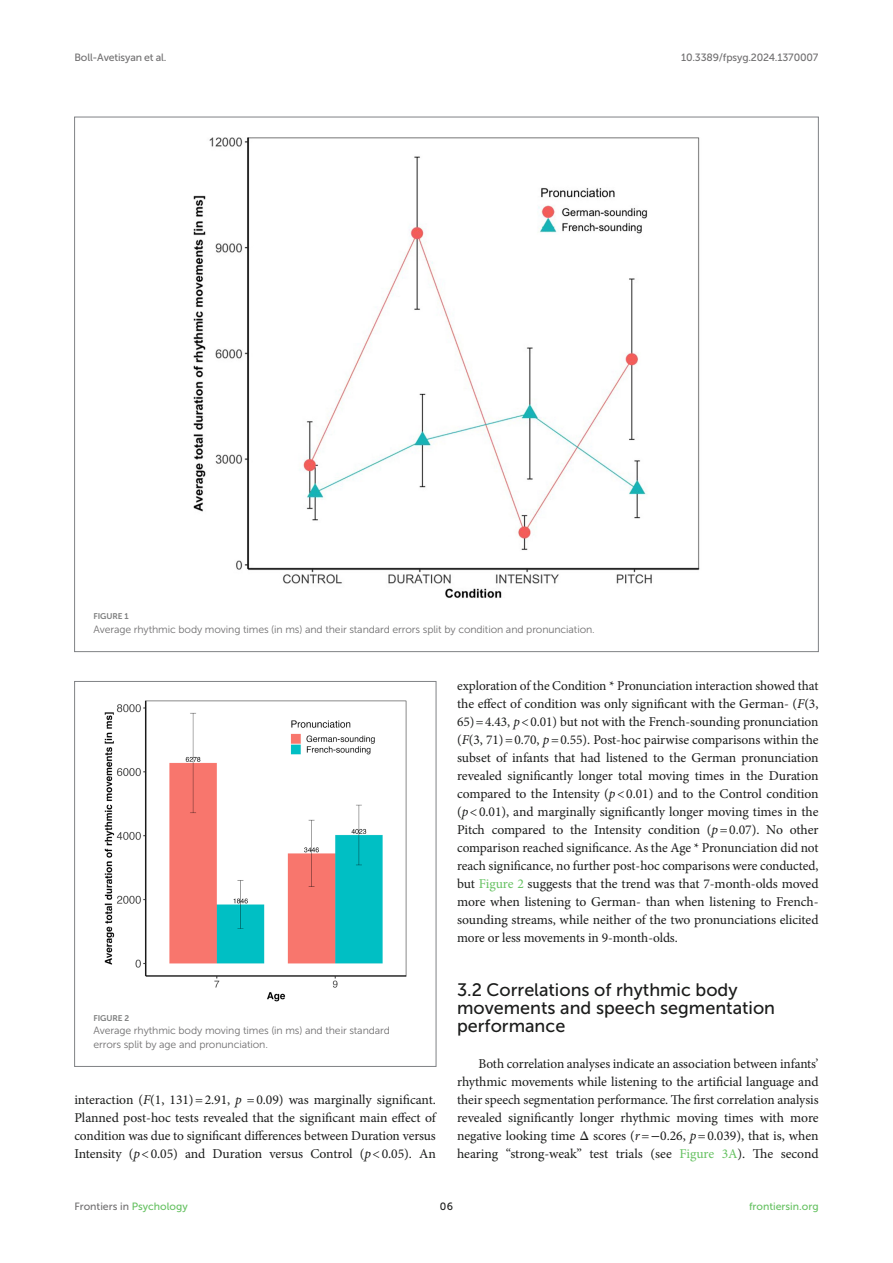
<style>
.page{position:relative;width:893px;height:1263px;background:#fff}
.page>*{position:absolute;margin:0;border:0;box-sizing:border-box;transform-origin:0 0}
.HEAD_2{font:18px/18px "Museo Sans 500";color:#1b1c1b}
.TEXT_FLUSH{font:13.5px/18px "Minion Pro";letter-spacing:-.01em;color:#1b1c1b;text-align:justify}
.FIG_LEG{font:10.5px/13.5px "Museo Sans 300";letter-spacing:-.01em;color:#706f70}
.t1{font:10.5px "Museo Sans 500";letter-spacing:-.015em;color:#706f70}
.t2{font:10.5px "Museo Sans 500";color:#65c161}
.t3{font:10.5px "Museo Sans 500";color:#1b1c1b}
.FIG_HD{font:8.25px "Museo Sans 700";letter-spacing:-.01em;color:#7e7f7f}
.s1{font-style:italic}
.s2{color:#65c161}
.s3{font-family:"STIX General"}
</style>
<div class="page">
<img style="left:193px;top:137px;width:507px;height:461px">
<img style="left:104px;top:700px;width:302px;height:302px">
<div style="left:74px;top:681px;width:362px;height:386px;border:1px solid #808285"></div>
<p class="t1" style="left:74px;top:51px;width:94px">Boll-Avetisyan et al.</p>
<p class="t1" style="left:681px;top:51px;width:139px">10.3389/fpsyg.2024.1370007</p>
<p class="FIG_HD" style="left:94px;top:612px;width:37px">FIGURE 1</p>
<p class="FIG_LEG" style="left:94px;top:622px;width:503px">Average rhythmic body moving times (in ms) and their standard errors split by condition and pronunciation.</p>
<p class="FIG_HD" style="left:94px;top:1013px;width:37px">FIGURE 2</p>
<p class="FIG_LEG" style="left:94px;top:1024px;width:298px">Average rhythmic body moving times (in ms) and their standard errors split by age and pronunciation.</p>
<p class="TEXT_FLUSH" style="left:74px;top:1091px;width:363px">interaction (<span class="s1">F</span>(1, 131)=2.91, <span class="s1">p</span> =0.09) was marginally significant.<br>Planned post-hoc tests revealed that the significant main effect of condition was due to significant differences between Duration versus Intensity (<span class="s1">p</span>&lt;0.05) and Duration versus Control (<span class="s1">p</span>&lt;0.05). An</p>
<p class="TEXT_FLUSH" style="left:457px;top:677px;width:363px">exploration of the Condition * Pronunciation interaction showed that the effect of condition was only significant with the German- (<span class="s1">F</span>(3, 65)=4.43, <span class="s1">p</span>&lt;0.01) but not with the French-sounding pronunciation (<span class="s1">F</span>(3, 71)=0.70, <span class="s1">p</span>=0.55). Post-hoc pairwise comparisons within the subset of infants that had listened to the German pronunciation revealed significantly longer total moving times in the Duration compared to the Intensity (<span class="s1">p</span>&lt;0.01) and to the Control condition (<span class="s1">p</span>&lt;0.01), and marginally significantly longer moving times in the Pitch compared to the Intensity condition (<span class="s1">p</span>=0.07). No other comparison reached significance. As the Age * Pronunciation did not reach significance, no further post-hoc comparisons were conducted, but <span class="s2">Figure 2</span> suggests that the trend was that 7-month-olds moved more when listening to German- than when listening to French&shy;sounding streams, while neither of the two pronunciations elicited more or less movements in 9-month-olds.</p>
<p class="HEAD_2" style="left:457px;top:981px;width:320px">3.2 Correlations of rhythmic body movements and speech segmentation performance</p>
<p class="TEXT_FLUSH" style="left:457px;top:1055px;width:363px;text-indent:21px">Both correlation analyses indicate an association between infants’ rhythmic movements while listening to the artificial language and their speech segmentation performance. The first correlation analysis revealed significantly longer rhythmic moving times with more negative looking time <span class="s3">Δ</span> scores (<span class="s1">r</span>=<span class="s3">−</span>0.26, <span class="s1">p</span>=0.039), that is, when hearing “strong-weak” test trials (see <span class="s2">Figure 3A</span>). The second</p>
<p class="t1" style="left:74px;top:1200px;width:115px">Frontiers in <span class="s2">Psychology</span></p>
<p class="t3" style="left:440px;top:1200px;width:15px">06</p>
<p class="t2" style="left:749px;top:1200px;width:71px">frontiersin.org</p>
</div>
